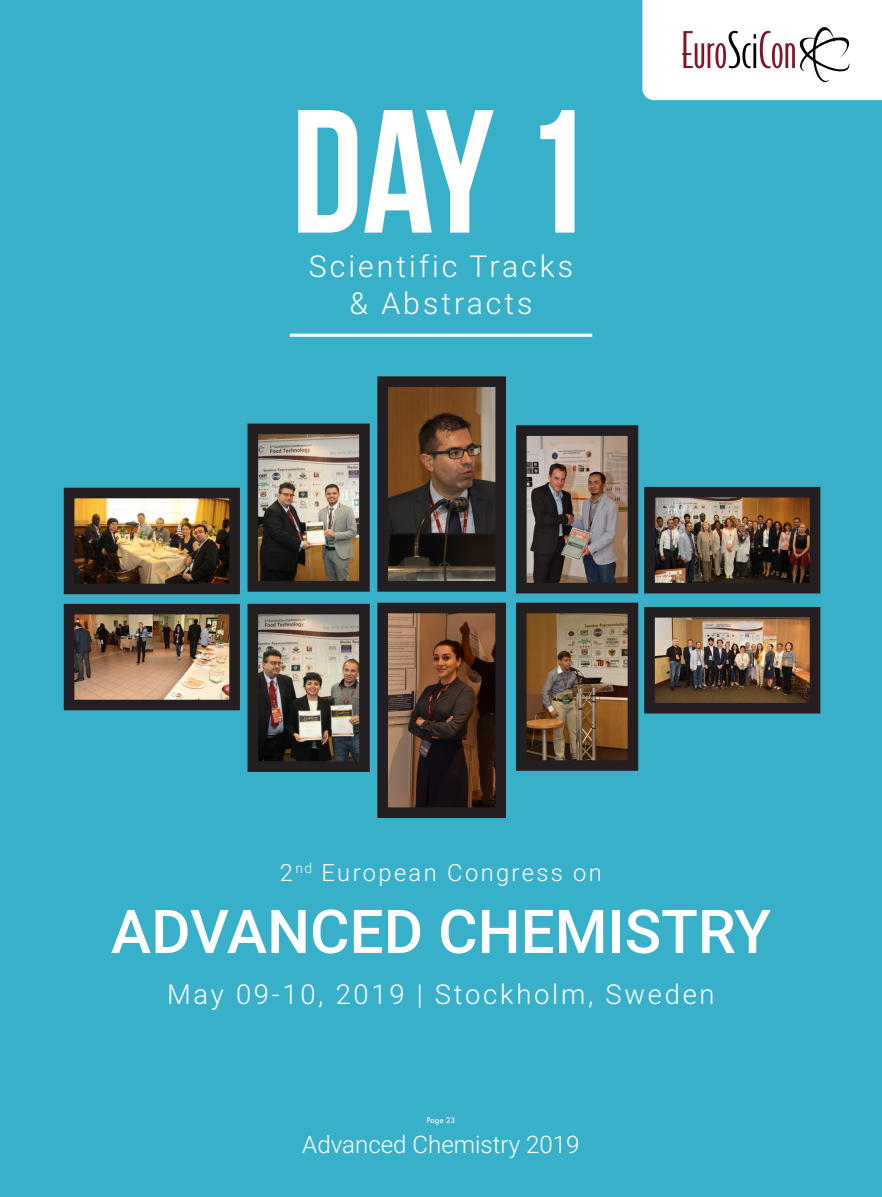
<style>
.page{position:relative;width:882px;height:1197px;background:#38b0ca}
.page>*{position:absolute;margin:0;border:0;box-sizing:border-box;transform-origin:0 0}
.t1{font:175px "Bebas Neue";color:#fff}
.t2{font:500 60.38px "Roboto";color:#fff}
.t3{font:300 30.28px "Roboto";letter-spacing:.1em;color:#fff}
.t4{font:300 27.47px "Roboto";letter-spacing:.1em;color:#fff}
.t5{font:300 24.15px "Roboto";color:#fff}
.t6{font:300 23.8px "Roboto";letter-spacing:.1em;color:#fff}
.t7{font:9.1px "Tw Cen";letter-spacing:-.02em;color:#fff;scale:.95 1}
</style>
<div class="page">
<svg style="left:642px;top:0;width:240px;height:100px;background:#ece7e9"></svg>
<img style="left:76px;top:500px;width:152px;height:82px">
<div style="left:64px;top:488px;width:176px;height:106px;border:11px solid #231f20"></div>
<img style="left:656px;top:499px;width:152px;height:82px">
<div style="left:644px;top:487px;width:176px;height:106px;border:11px solid #231f20"></div>
<img style="left:76px;top:616px;width:152px;height:82px">
<div style="left:64px;top:604px;width:176px;height:106px;border:11px solid #231f20"></div>
<img style="left:656px;top:619px;width:152px;height:83px">
<div style="left:644px;top:607px;width:176px;height:107px;border:11px solid #231f20"></div>
<img style="left:260px;top:616px;width:98px;height:144px">
<div style="left:248px;top:604px;width:122px;height:168px;border:11px solid #231f20"></div>
<img style="left:528px;top:615px;width:98px;height:144px">
<div style="left:516px;top:603px;width:122px;height:168px;border:11px solid #231f20"></div>
<img style="left:260px;top:436px;width:98px;height:144px">
<div style="left:248px;top:424px;width:122px;height:168px;border:11px solid #231f20"></div>
<img style="left:528px;top:437px;width:98px;height:144px">
<div style="left:516px;top:425px;width:122px;height:168px;border:11px solid #231f20"></div>
<img style="left:389px;top:388px;width:105px;height:192px">
<div style="left:377px;top:376px;width:129px;height:216px;border:11px solid #231f20"></div>
<img style="left:389px;top:615px;width:105px;height:191px">
<div style="left:377px;top:603px;width:129px;height:215px;border:11px solid #231f20"></div>
<hr style="left:290px;top:334px;width:302px;height:3px;background:#fff">
<p class="t1" style="left:291px;top:76px;width:301px">Day 1</p>
<p class="t3" style="left:309px;top:245px;width:266px">Scientific Tracks</p>
<p class="t3" style="left:349px;top:282px;width:185px">&amp; Abstracts</p>
<p class="t6" style="left:280px;top:856px;width:324px">2<sup>nd</sup> European Congress on</p>
<h2 class="t2" style="left:111px;top:889px;width:662px">ADVANCED CHEMISTRY</h2>
<p class="t4" style="left:167px;top:975px;width:549px">May 09-10, 2019 | Stockholm, Sweden</p>
<p class="t7" style="left:427px;top:1115px;width:32px">Page 23</p>
<p class="t5" style="left:302px;top:1127px;width:279px">Advanced Chemistry 2019</p>
</div>
